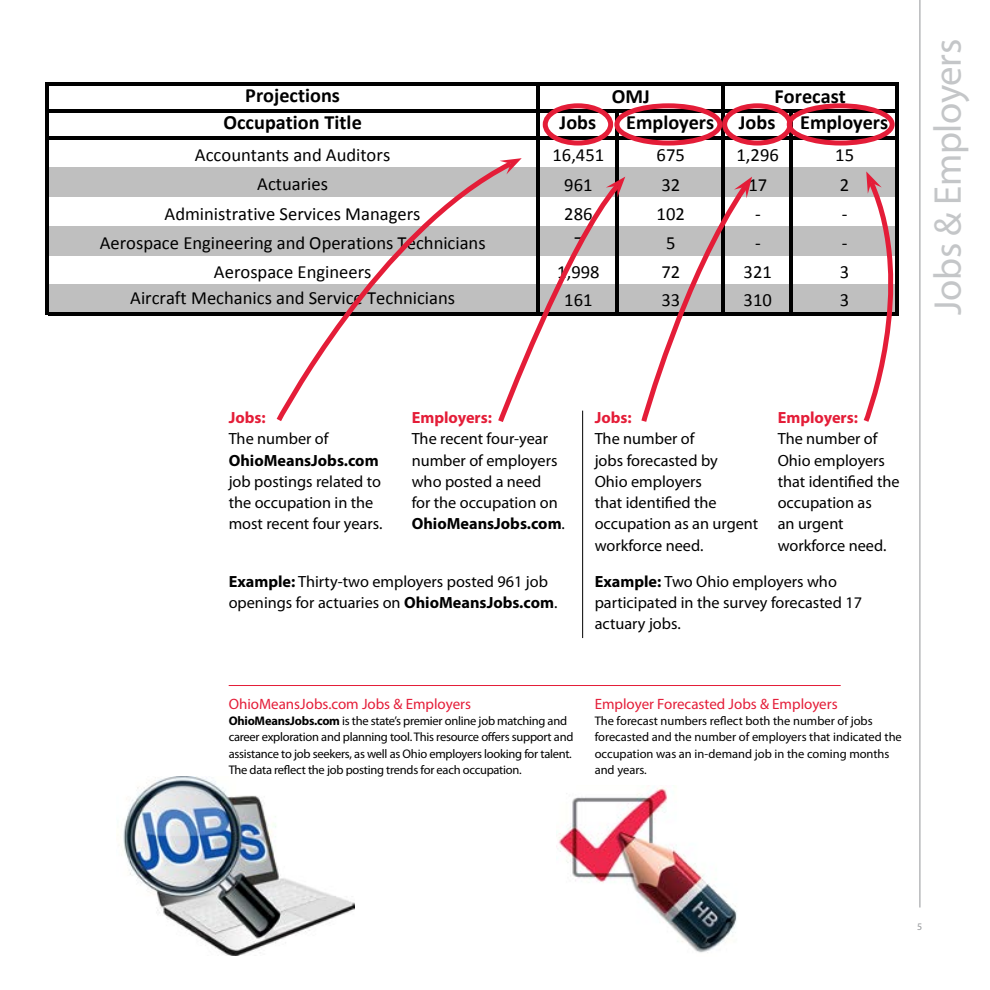
<style>
.page{position:relative;width:990px;height:990px;background:#fff}
.page>*{position:absolute;margin:0;border:0;box-sizing:border-box;transform-origin:0 0}
.t1{font:38.75px "Myriad Pro";letter-spacing:-.01em;color:#c4c6c8}
.t2{font:700 20.25px/26.9px "Calibri";color:#000;text-align:center}
.t3{font:18.62px "Calibri";color:#000}
.t4{font:16.25px/21.2px "Myriad Pro";color:#000}
.t5{font:700 16.25px "Myriad Pro";color:#e41d38}
.t6{font:700 16.25px "Myriad Pro";color:#000}
.t7{font:15px "Myriad Pro";color:#e41d38}
.t8{font:12.5px/16.2px "Myriad Pro";letter-spacing:-.02em;color:#000}
.t9{font:12.5px/16.2px "Myriad Pro";color:#000}
.t10{font:10px "Myriad Pro";color:#939598}
.s1{font-weight:700}
</style>
<div class="page">
<hr style="left:920px;top:0;width:1px;height:908px;background:#939598">
<div style="left:48px;top:167px;width:849px;height:30px;background:#bfbfbf"></div>
<div style="left:48px;top:226px;width:849px;height:29px;background:#bfbfbf"></div>
<div style="left:48px;top:285px;width:849px;height:29px;background:#bfbfbf"></div>
<hr style="left:45px;top:83px;width:3px;height:232px;background:#000">
<hr style="left:537px;top:86px;width:3px;height:229px;background:#000">
<hr style="left:721px;top:86px;width:4px;height:229px;background:#000">
<hr style="left:895px;top:86px;width:4px;height:229px;background:#000">
<hr style="left:615px;top:113px;width:4px;height:202px;background:#000">
<hr style="left:789px;top:113px;width:4px;height:202px;background:#000">
<hr style="left:48px;top:82px;width:851px;height:4px;background:#000">
<svg style="left:48px;top:109px;width:847px;height:4px;background:#1d0307"></svg>
<svg style="left:48px;top:136px;width:847px;height:4px;background:#1e0307"></svg>
<hr style="left:48px;top:312px;width:851px;height:3px;background:#000">
<hr style="left:229px;top:685px;width:612px;height:1px;background:#e41d38">
<hr style="left:582px;top:411px;width:1px;height:227px;background:#000">
<div style="left:543px;top:103px;width:70px;height:43px;border:5px solid #e41d38;border-radius:50%"></div>
<div style="left:614px;top:103px;width:108px;height:43px;border:5px solid #e41d38;border-radius:50%"></div>
<div style="left:722px;top:103px;width:71px;height:43px;border:5px solid #e41d38;border-radius:50%"></div>
<div style="left:787px;top:103px;width:108px;height:43px;border:5px solid #e41d38;border-radius:50%"></div>
<svg style="left:274px;top:169px;width:222px;height:252px"></svg>
<svg style="left:496px;top:158px;width:129px;height:268px"></svg>
<svg style="left:639px;top:177px;width:113px;height:245px"></svg>
<svg style="left:861px;top:171px;width:38px;height:251px"></svg>
<img style="left:558px;top:786px;width:179px;height:167px">
<img style="left:123px;top:776px;width:231px;height:180px">
<p class="t2" style="left:223px;top:82px;width:140px">Projections<br>Occupation Title</p>
<p class="t2" style="left:612px;top:83px;width:40px">OMJ</p>
<p class="t2" style="left:775px;top:83px;width:73px">Forecast</p>
<p class="t2" style="left:560px;top:109px;width:38px">Jobs</p>
<p class="t2" style="left:626px;top:109px;width:264px">Employers Jobs Employers</p>
<p class="t3" style="left:195px;top:143px;width:197px">Accountants and Auditors</p>
<p class="t3" style="left:552px;top:143px;width:54px">16,451</p>
<p class="t3" style="left:657px;top:143px;width:30px">675</p>
<p class="t3" style="left:736px;top:143px;width:44px">1,296</p>
<p class="t3" style="left:835px;top:143px;width:20px">15</p>
<p class="t3" style="left:257px;top:172px;width:72px">Actuaries</p>
<p class="t3" style="left:564px;top:173px;width:30px">961</p>
<p class="t3" style="left:661px;top:173px;width:20px">32</p>
<p class="t3" style="left:748px;top:173px;width:20px">17</p>
<p class="t3" style="left:840px;top:173px;width:11px">2</p>
<p class="t3" style="left:165px;top:202px;width:257px">Administrative Services Managers</p>
<p class="t3" style="left:564px;top:202px;width:30px">286</p>
<p class="t3" style="left:657px;top:202px;width:30px">102</p>
<p class="t3" style="left:755px;top:202px;width:7px">-</p>
<p class="t3" style="left:842px;top:202px;width:7px">-</p>
<p class="t3" style="left:100px;top:231px;width:387px">Aerospace Engineering and Operations Technicians</p>
<p class="t3" style="left:574px;top:231px;width:11px">7</p>
<p class="t3" style="left:666px;top:231px;width:11px">5</p>
<p class="t3" style="left:755px;top:231px;width:7px">-</p>
<p class="t3" style="left:842px;top:231px;width:7px">-</p>
<p class="t3" style="left:214px;top:260px;width:159px">Aerospace Engineers</p>
<p class="t3" style="left:557px;top:261px;width:44px">1,998</p>
<p class="t3" style="left:661px;top:261px;width:20px">72</p>
<p class="t3" style="left:744px;top:261px;width:30px">321</p>
<p class="t3" style="left:840px;top:261px;width:11px">3</p>
<p class="t3" style="left:130px;top:286px;width:326px">Aircraft Mechanics and Service Technicians</p>
<p class="t3" style="left:564px;top:288px;width:30px">161</p>
<p class="t3" style="left:661px;top:288px;width:20px">33</p>
<p class="t3" style="left:744px;top:288px;width:30px">310</p>
<p class="t3" style="left:840px;top:288px;width:11px">3</p>
<h1 class="t1" style="left:924px;top:315px;width:277px;rotate:-90deg">Jobs &amp; Employers</h1>
<p class="t5" style="left:229px;top:407px;width:39px">Jobs:</p>
<p class="t4" style="left:229px;top:428px;width:101px">The number of</p>
<p class="t6" style="left:229px;top:449px;width:151px">OhioMeansJobs.com</p>
<p class="t4" style="left:229px;top:470px;width:155px">job postings related to the occupation in the most recent four years.</p>
<p class="t5" style="left:412px;top:407px;width:82px">Employers:</p>
<p class="t4" style="left:412px;top:428px;width:155px">The recent four-year number of employers who posted a need<br>for the occupation on<br><span class="s1">OhioMeansJobs.com</span>.</p>
<p class="t4" style="left:229px;top:570px;width:330px"><span class="s1">Example:</span> Thirty-two employers posted 961 job openings for actuaries on <span class="s1">OhioMeansJobs.com</span>.</p>
<p class="t5" style="left:595px;top:407px;width:39px">Jobs:</p>
<p class="t4" style="left:595px;top:428px;width:165px">The number of<br>jobs forecasted by<br>Ohio employers<br>that identified the occupation as an urgent workforce need.</p>
<p class="t4" style="left:595px;top:570px;width:269px"><span class="s1">Example:</span> Two Ohio employers who participated in the survey forecasted 17 actuary jobs.</p>
<p class="t5" style="left:778px;top:407px;width:82px">Employers:</p>
<p class="t4" style="left:778px;top:428px;width:124px">The number of<br>Ohio employers that identified the occupation as<br>an urgent workforce need.</p>
<p class="t7" style="left:229px;top:694px;width:244px">OhioMeansJobs.com Jobs &amp; Employers</p>
<p class="t8" style="left:229px;top:712px;width:346px"><span class="s1">OhioMeansJobs.com</span> is the state’s premier online job matching and career exploration and planning tool. This resource offers support and assistance to job seekers, as well as Ohio employers looking for talent.<br>The data reflect the job posting trends for each occupation.</p>
<p class="t7" style="left:595px;top:694px;width:244px">Employer Forecasted Jobs &amp; Employers</p>
<p class="t9" style="left:595px;top:712px;width:309px">The forecast numbers reflect both the number of jobs forecasted and the number of employers that indicated the occupation was an in-demand job in the coming months and years.</p>
<p class="t10" style="left:917px;top:920px;width:7px">5</p>
</div>
